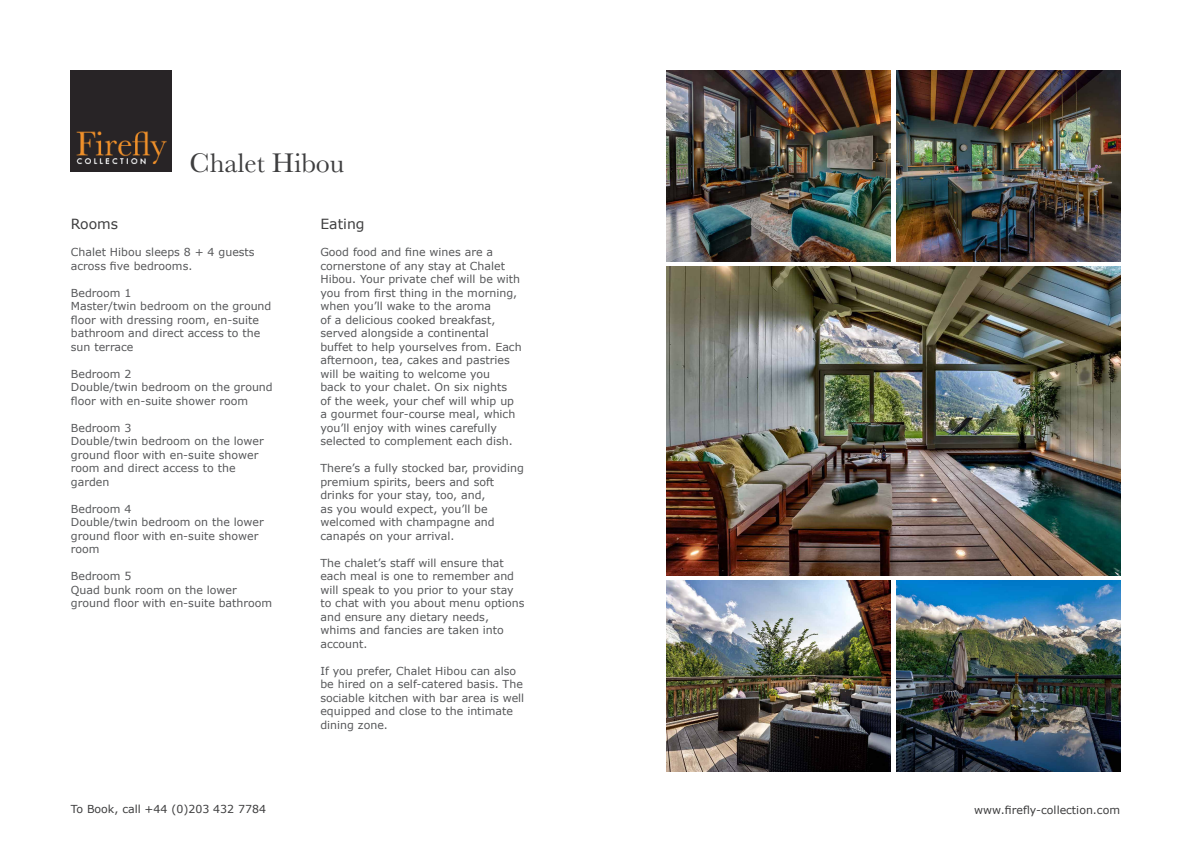
<style>
.page{position:relative;width:1191px;height:842px;background:#fff}
.page>*{position:absolute;margin:0;border:0;box-sizing:border-box;transform-origin:0 0}
.t1{font:28px "Baskerville";color:#3e3e3f}
.t2{font:14px "Verdana";color:#3e3e3f}
.t3{font:11px/13.5px "Verdana";color:#57585a}
.t4{font:11px "Verdana";color:#3e3e3f}
</style>
<div class="page">
<img style="left:71px;top:71px;width:101px;height:101px">
<img style="left:666px;top:71px;width:224px;height:190px">
<img style="left:896px;top:71px;width:224px;height:190px">
<img style="left:666px;top:267px;width:454px;height:308px">
<img style="left:896px;top:581px;width:224px;height:190px">
<img style="left:666px;top:581px;width:224px;height:190px">
<p class="t1" style="left:190px;top:145px;width:156px">Chalet Hibou</p>
<p class="t2" style="left:71px;top:215px;width:49px">Rooms</p>
<p class="t3" style="left:71px;top:245px;width:185px">Chalet Hibou sleeps 8 + 4 guests across five bedrooms.</p>
<p class="t3" style="left:71px;top:286px;width:62px">Bedroom 1</p>
<p class="t3" style="left:71px;top:299px;width:202px">Master/twin bedroom on the ground floor with dressing room, en-suite bathroom and direct access to the sun terrace</p>
<p class="t3" style="left:71px;top:367px;width:62px">Bedroom 2</p>
<p class="t3" style="left:71px;top:380px;width:203px">Double/twin bedroom on the ground floor with en-suite shower room</p>
<p class="t3" style="left:71px;top:421px;width:62px">Bedroom 3</p>
<p class="t3" style="left:71px;top:434px;width:194px">Double/twin bedroom on the lower ground floor with en-suite shower room and direct access to the garden</p>
<p class="t3" style="left:71px;top:502px;width:62px">Bedroom 4</p>
<p class="t3" style="left:71px;top:515px;width:194px">Double/twin bedroom on the lower ground floor with en-suite shower room</p>
<p class="t3" style="left:71px;top:569px;width:62px">Bedroom 5</p>
<p class="t3" style="left:71px;top:583px;width:203px">Quad bunk room on the lower ground floor with en-suite bathroom</p>
<p class="t4" style="left:71px;top:802px;width:197px">To Book, call +44 (0)203 432 7784</p>
<p class="t2" style="left:320px;top:215px;width:46px">Eating</p>
<p class="t3" style="left:320px;top:245px;width:203px">Good food and fine wines are a cornerstone of any stay at Chalet Hibou. Your private chef will be with you from first thing in the morning, when you’ll wake to the aroma<br>of a delicious cooked breakfast, served alongside a continental buffet to help yourselves from. Each afternoon, tea, cakes and pastries will be waiting to welcome you<br>back to your chalet. On six nights<br>of the week, your chef will whip up a gourmet four-course meal, which you’ll enjoy with wines carefully selected to complement each dish.</p>
<p class="t3" style="left:320px;top:461px;width:205px">There’s a fully stocked bar, providing premium spirits, beers and soft drinks for your stay, too, and,<br>as you would expect, you’ll be welcomed with champagne and canapés on your arrival.</p>
<p class="t3" style="left:320px;top:556px;width:206px">The chalet’s staff will ensure that each meal is one to remember and will speak to you prior to your stay to chat with you about menu options and ensure any dietary needs, whims and fancies are taken into account.</p>
<p class="t3" style="left:320px;top:664px;width:205px">If you prefer, Chalet Hibou can also be hired on a self-catered basis. The sociable kitchen with bar area is well equipped and close to the intimate dining zone.</p>
<p class="t4" style="left:974px;top:803px;width:147px">www.firefly-collection.com</p>
</div>
